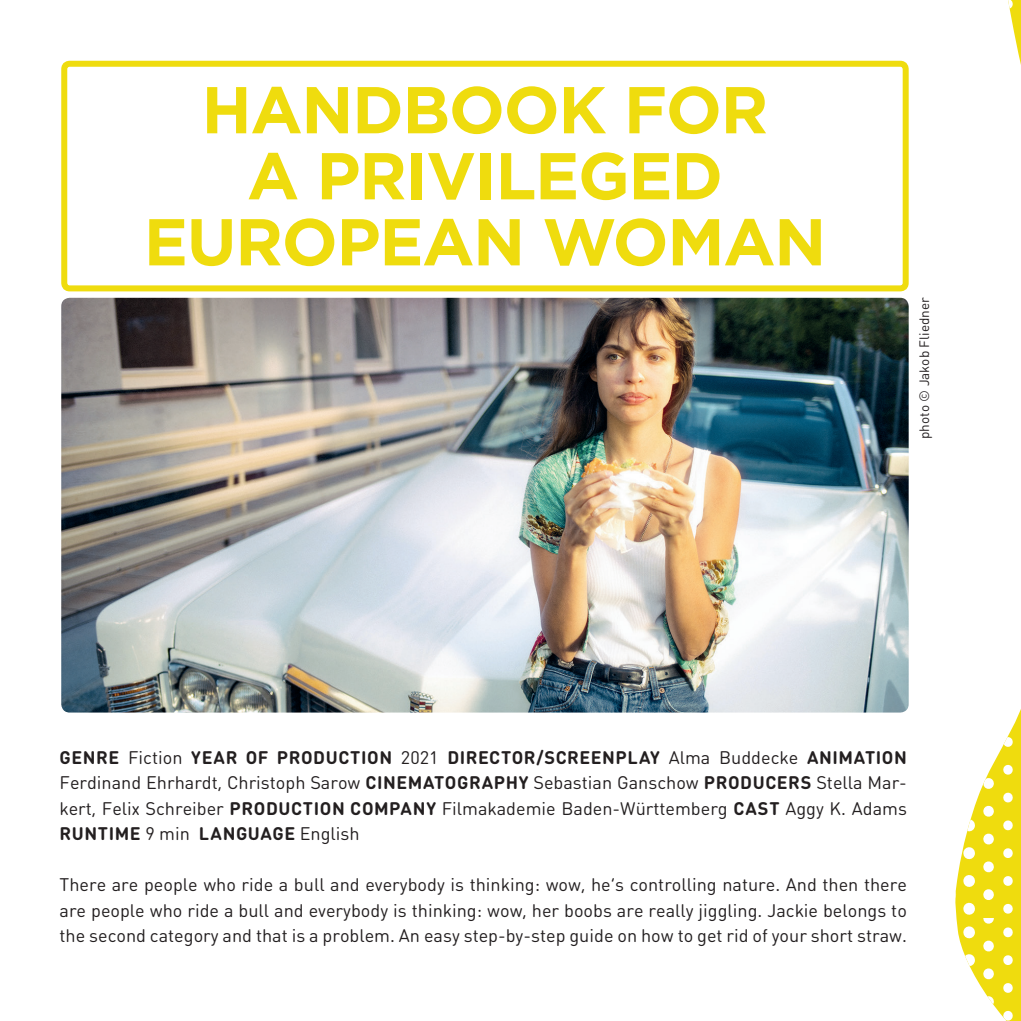
<style>
.page{position:relative;width:1021px;height:1021px;background:#fff}
.page>*{position:absolute;margin:0;border:0;box-sizing:border-box;transform-origin:0 0}
.t1{font:700 66px/66px "Gotham";letter-spacing:-.02em;color:#efdc0e;text-align:center}
.t2{font:18px/25.5px "DIN Round Pro GF";color:#231f20;text-align:justify}
.t3{font:13.5px "DIN Round Pro GF";color:#231f20}
.s1{font-weight:700}
</style>
<div class="page">
<svg style="left:955px;top:0;width:65px;height:1020px"></svg>
<img style="left:61px;top:298px;width:847px;height:414px">
<div style="left:61px;top:61px;width:847px;height:230px;border:6px solid #efdc0e;border-radius:6px"></div>
<h1 class="t1" style="left:144px;top:75px;width:684px">HANDBOOK FOR<br>A PRIVILEGED<br>EUROPEAN WOMAN</h1>
<p class="t3" style="left:915px;top:439px;width:143px;rotate:-90deg">photo © Jakob Fliedner</p>
<p class="t2" style="left:60px;top:743px;width:848px"><span class="s1">GENRE</span> Fiction <span class="s1">YEAR OF PRODUCTION</span> 2021 <span class="s1">DIRECTOR/SCREENPLAY</span> Alma Buddecke <span class="s1">ANIMATION </span>Ferdinand Ehrhardt, Christoph Sarow <span class="s1">CINEMATOGRAPHY</span> Sebastian Ganschow <span class="s1">PRODUCERS</span> Stella Mar&shy;kert, Felix Schreiber <span class="s1">PRODUCTION COMPANY</span> Filmakademie Baden-Württemberg <span class="s1">CAST</span> Aggy K. Adams <span class="s1">RUNTIME</span> 9 min <span class="s1">LANGUAGE</span> English</p>
<p class="t2" style="left:60px;top:871px;width:848px">There are people who ride a bull and everybody is thinking: wow, he’s controlling nature. And then there are people who ride a bull and everybody is thinking: wow, her boobs are really jiggling. Jackie belongs to the second category and that is a problem. An easy step-by-step guide on how to get rid of your short straw.</p>
</div>
